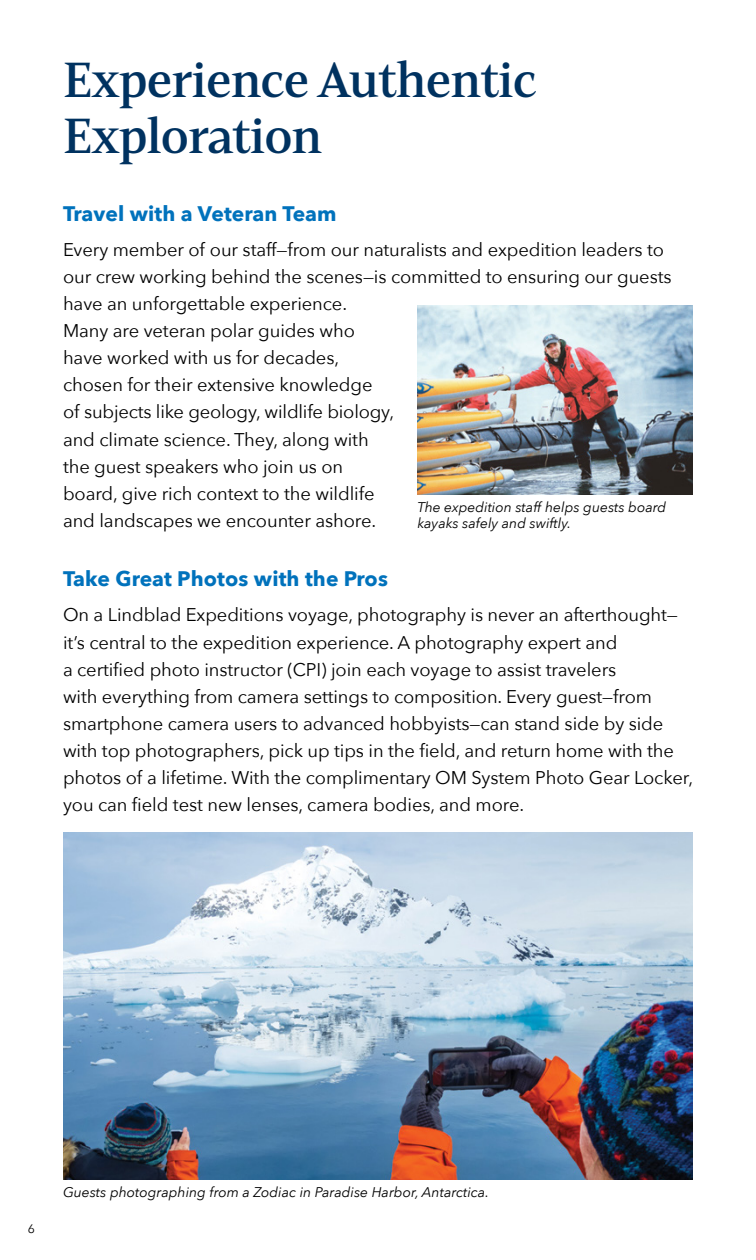
<style>
.page{position:relative;width:756px;height:1260px;background:#fff}
.page>*{position:absolute;margin:0;border:0;box-sizing:border-box;transform-origin:0 0}
.t1{font:49px/56px "Mandrelex Nor Dem";letter-spacing:-.02em;color:#003260}
.t2{font:700 21px "Avenir Next";letter-spacing:.005em;color:#0072bc}
.t3{font:18.38px/27.1px "Avenir Next";letter-spacing:-.005em;color:#000}
.t4{font:italic 14px/15.8px "Avenir Next";color:#000}
.t5{font:12.25px "Avenir Next";color:#000}
</style>
<div class="page">
<img style="left:417px;top:305px;width:276px;height:189px">
<img style="left:63px;top:833px;width:630px;height:346px">
<h1 class="t1" style="left:63px;top:53px;width:475px">Experience Authentic<br>Exploration</h1>
<p class="t2" style="left:63px;top:195px;width:275px">Travel with a Veteran Team</p>
<p class="t3" style="left:63px;top:235px;width:610px">Every member of our staff—from our naturalists and expedition leaders to our crew working behind the scenes—is committed to ensuring our guests have an unforgettable experience.<br>Many are veteran polar guides who<br>have worked with us for decades,<br>chosen for their extensive knowledge<br>of subjects like geology, wildlife biology,<br>and climate science. They, along with<br>the guest speakers who join us on<br>board, give rich context to the wildlife<br>and landscapes we encounter ashore.</p>
<p class="t2" style="left:63px;top:561px;width:326px">Take Great Photos with the Pros</p>
<p class="t3" style="left:63px;top:601px;width:632px">On a Lindblad Expeditions voyage, photography is never an afterthought— it’s central to the expedition experience. A photography expert and<br>a certified photo instructor (CPI) join each voyage to assist travelers<br>with everything from camera settings to composition. Every guest—from smartphone camera users to advanced hobbyists—can stand side by side with top photographers, pick up tips in the field, and return home with the photos of a lifetime. With the complimentary OM System Photo Gear Locker, you can field test new lenses, camera bodies, and more.</p>
<p class="t4" style="left:417px;top:499px;width:250px">The expedition staff helps guests board kayaks safely and swiftly.</p>
<p class="t5" style="left:28px;top:1218px;width:9px">6</p>
<p class="t4" style="left:63px;top:1184px;width:428px">Guests photographing from a Zodiac in Paradise Harbor, Antarctica.</p>
</div>
